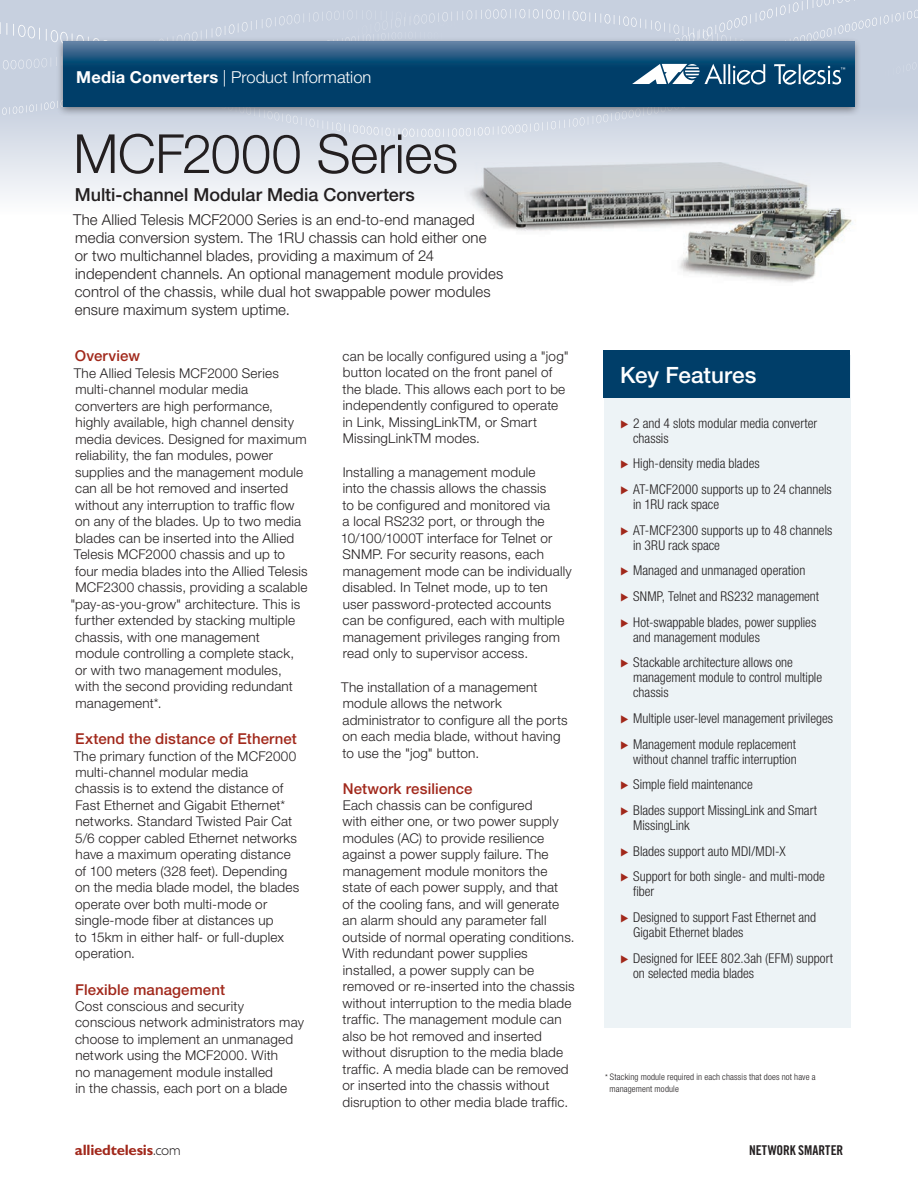
<style>
.page{position:relative;width:918px;height:1188px;background:#fff}
.page>*{position:absolute;margin:0;border:0;box-sizing:border-box;transform-origin:0 0}
.t1{font:300 54px "Helvetica Neue";letter-spacing:-.01em;color:#231f20}
.t2{font:500 22.5px "Helvetica Neue";color:#fff}
.t3{font:500 18px "Helvetica Neue";color:#231f20}
.t4{font:300 16.5px "Helvetica Neue";color:#fff}
.t5{font:300 15px/18px "Helvetica Neue";letter-spacing:.005em;color:#231f20}
.t6{font:500 15px "Helvetica Neue";letter-spacing:.005em;color:#a1281b}
.t7{font:700 15px "Gill Sans Std";letter-spacing:-.015em;color:#a1281b}
.t8{font:300 13.5px/16.5px "Helvetica Neue";letter-spacing:.015em;color:#231f20}
.t9{font:300 condensed 13.5px/25.7px "Helvetica Neue";color:#231f20}
.t10{font:13.5px "Trade Gothic Bold Cond Twenty";color:#231f20}
.t11{font:300 condensed 9px/12px "Helvetica Neue";letter-spacing:.015em;color:#231f20}
.s1{font-weight:700}
.s2{font-family:"Allied Telesis";font-stretch:normal;color:#a1281b}
.s3{font-size:8.25px}
.s4{font-weight:300;color:#231f20}
</style>
<div class="page">
<div style="left:605px;top:356px;width:246px;height:672px;background:#edf3f6"></div>
<div style="left:603px;top:350px;width:247px;height:48px;background:#003e69"></div>
<img style="left:487px;top:215px;width:366px;height:68px">
<svg style="left:0;top:0;width:918px;height:215px;background:#d3d9e1"></svg>
<svg style="left:351px;top:32px;width:95px;height:5px"></svg>
<svg style="left:0;top:21px;width:110px;height:32px;background:#c9d2e0"></svg>
<svg style="left:294px;top:10px;width:126px;height:14px;background:#c9d1e0"></svg>
<svg style="left:882px;top:58px;width:36px;height:20px"></svg>
<svg style="left:466px;top:9px;width:94px;height:11px"></svg>
<svg style="left:824px;top:0;width:94px;height:28px;background:#c9d2e0"></svg>
<div style="left:56px;top:37px;width:806px;height:80px;background:#231f20;opacity:.5"></div>
<svg style="left:64px;top:42px;width:790px;height:64px;background:#235780"></svg>
<svg style="left:774px;top:64px;width:71px;height:21px"></svg>
<svg style="left:196px;top:64px;width:570px;height:45px;background:#124b72"></svg>
<p class="t4" style="left:76px;top:67px;width:297px"><span class="s1">Media Converters</span> | Product Information</p>
<h1 class="t1" style="left:73px;top:121px;width:386px">MCF2000 Series</h1>
<h3 class="t3" style="left:75px;top:183px;width:342px">Multi-channel Modular Media Converters</h3>
<p class="t5" style="left:73px;top:210px;width:431px">The Allied Telesis MCF2000 Series is an end-to-end managed media conversion system. The 1RU chassis can hold either one<br>or two multichannel blades, providing a maximum of 24 independent channels. An optional management module provides control of the chassis, while dual hot swappable power modules ensure maximum system uptime.</p>
<p class="t6" style="left:75px;top:347px;width:67px">Overview</p>
<p class="t8" style="left:74px;top:365px;width:207px">The Allied Telesis MCF2000 Series</p>
<p class="t8" style="left:75px;top:381px;width:174px">multi-channel modular media</p>
<p class="t8" style="left:75px;top:398px;width:199px">converters are high performance,</p>
<p class="t8" style="left:76px;top:414px;width:220px">highly available, high channel density</p>
<p class="t8" style="left:75px;top:431px;width:233px">media devices. Designed for maximum</p>
<p class="t8" style="left:75px;top:447px;width:199px">reliability, the fan modules, power</p>
<p class="t8" style="left:75px;top:464px;width:230px">supplies and the management module</p>
<p class="t8" style="left:75px;top:480px;width:215px">can all be hot removed and inserted</p>
<p class="t8" style="left:75px;top:497px;width:221px">without any interruption to traffic flow</p>
<p class="t8" style="left:75px;top:513px;width:228px">on any of the blades. Up to two media</p>
<p class="t8" style="left:76px;top:530px;width:220px">blades can be inserted into the Allied</p>
<p class="t8" style="left:74px;top:546px;width:213px">Telesis MCF2000 chassis and up to</p>
<p class="t8" style="left:75px;top:563px;width:234px">four media blades into the Allied Telesis</p>
<p class="t8" style="left:75px;top:579px;width:234px">MCF2300 chassis, providing a scalable</p>
<p class="t8" style="left:70px;top:596px;width:231px">"pay-as-you-grow" architecture. This is</p>
<p class="t8" style="left:75px;top:612px;width:221px">further extended by stacking multiple</p>
<p class="t8" style="left:75px;top:629px;width:186px">chassis, with one management</p>
<p class="t8" style="left:75px;top:645px;width:220px">module controlling a complete stack,</p>
<p class="t8" style="left:75px;top:662px;width:208px">or with two management modules,</p>
<p class="t8" style="left:75px;top:678px;width:219px">with the second providing redundant</p>
<p class="t8" style="left:75px;top:695px;width:88px">management*.</p>
<p class="t6" style="left:75px;top:730px;width:223px">Extend the distance of Ethernet</p>
<p class="t8" style="left:74px;top:747px;width:227px">The primary function of the MCF2000 multi-channel modular media<br>chassis is to extend the distance of Fast Ethernet and Gigabit Ethernet* networks. Standard Twisted Pair Cat 5/6 copper cabled Ethernet networks have a maximum operating distance of 100 meters (328 feet). Depending on the media blade model, the blades operate over both multi-mode or single-mode fiber at distances up<br>to 15km in either half- or full-duplex operation.</p>
<p class="t6" style="left:75px;top:980px;width:151px">Flexible management</p>
<p class="t8" style="left:75px;top:998px;width:230px">Cost conscious and security conscious network administrators may choose to implement an unmanaged network using the MCF2000. With<br>no management module installed<br>in the chassis, each port on a blade</p>
<p class="t8" style="left:343px;top:348px;width:228px">can be locally configured using a "jog" button located on the front panel of the blade. This allows each port to be independently configured to operate in Link, MissingLinkTM, or Smart MissingLinkTM modes.</p>
<p class="t8" style="left:341px;top:464px;width:232px">Installing a management module<br>into the chassis allows the chassis<br>to be configured and monitored via<br>a local RS232 port, or through the 10/100/1000T interface for Telnet or SNMP. For security reasons, each management mode can be individually disabled. In Telnet mode, up to ten user password-protected accounts can be configured, each with multiple management privileges ranging from read only to supervisor access.</p>
<p class="t8" style="left:341px;top:679px;width:228px">The installation of a management module allows the network administrator to configure all the ports on each media blade, without having to use the "jog" button.</p>
<p class="t6" style="left:343px;top:779px;width:131px">Network resilience</p>
<p class="t8" style="left:342px;top:797px;width:234px">Each chassis can be configured<br>with either one, or two power supply modules (AC) to provide resilience against a power supply failure. The management module monitors the state of each power supply, and that<br>of the cooling fans, and will generate an alarm should any parameter fall outside of normal operating conditions.<br>With redundant power supplies installed, a power supply can be removed or re-inserted into the chassis without interruption to the media blade traffic. The management module can also be hot removed and inserted without disruption to the media blade traffic. A media blade can be removed or inserted into the chassis without disruption to other media blade traffic.</p>
<h2 class="t2" style="left:620px;top:362px;width:138px">Key Features</h2>
<p class="t9" style="left:633px;top:415px;width:186px;line-height:15px;text-indent:-13px"><span class="s2">ۼ</span> 2 and 4 slots modular media converter chassis</p>
<p class="t9" style="left:620px;top:451px;width:213px"><span class="s2">ۼ</span> High-density media blades<br><span class="s2">ۼ</span> AT-MCF2000 supports up to 24 channels</p>
<p class="t9" style="left:620px;top:491px;width:213px;text-indent:13px">in 1RU rack space<br><span class="s2">ۼ</span> AT-MCF2300 supports up to 48 channels</p>
<p class="t9" style="left:620px;top:532px;width:200px;text-indent:13px">in 3RU rack space<br><span class="s2">ۼ</span> Managed and unmanaged operation<br><span class="s2">ۼ</span> SNMP, Telnet and RS232 management <span class="s2">ۼ</span> Hot-swappable blades, power supplies</p>
<p class="t9" style="left:620px;top:624px;width:174px;text-indent:13px">and management modules<br><span class="s2">ۼ</span> Stackable architecture allows one</p>
<p class="t9" style="left:633px;top:670px;width:191px;line-height:15px">management module to control multiple chassis</p>
<p class="t9" style="left:620px;top:705px;width:214px"><span class="s2">ۼ</span> Multiple user-level management privileges <span class="s2">ۼ</span> Management module replacement</p>
<p class="t9" style="left:620px;top:746px;width:198px;text-indent:13px">without channel traffic interruption<br><span class="s2">ۼ</span> Simple field maintenance<br><span class="s2">ۼ</span> Blades support MissingLink and Smart</p>
<p class="t9" style="left:620px;top:812px;width:206px;text-indent:13px">MissingLink<br><span class="s2">ۼ</span> Blades support auto MDI/MDI-X<br><span class="s2">ۼ</span> Support for both single- and multi-mode</p>
<p class="t9" style="left:620px;top:879px;width:197px;text-indent:13px">fiber<br><span class="s2">ۼ</span> Designed to support Fast Ethernet and</p>
<p class="t9" style="left:620px;top:919px;width:214px;text-indent:13px">Gigabit Ethernet blades<br><span class="s2">ۼ</span> Designed for IEEE 802.3ah (EFM) support</p>
<p class="t9" style="left:633px;top:960px;width:123px">on selected media blades</p>
<p class="t11" style="left:609px;top:1071px;width:208px;text-indent:-4px"><span class="s3">*</span> Stacking module required in each chassis that does not have a management module</p>
<p class="t7" style="left:75px;top:1141px;width:107px">alliedtelesis<span class="s4">.com</span></p>
<p class="t10" style="left:749px;top:1142px;width:96px">NETWORK SMARTER</p>
</div>
